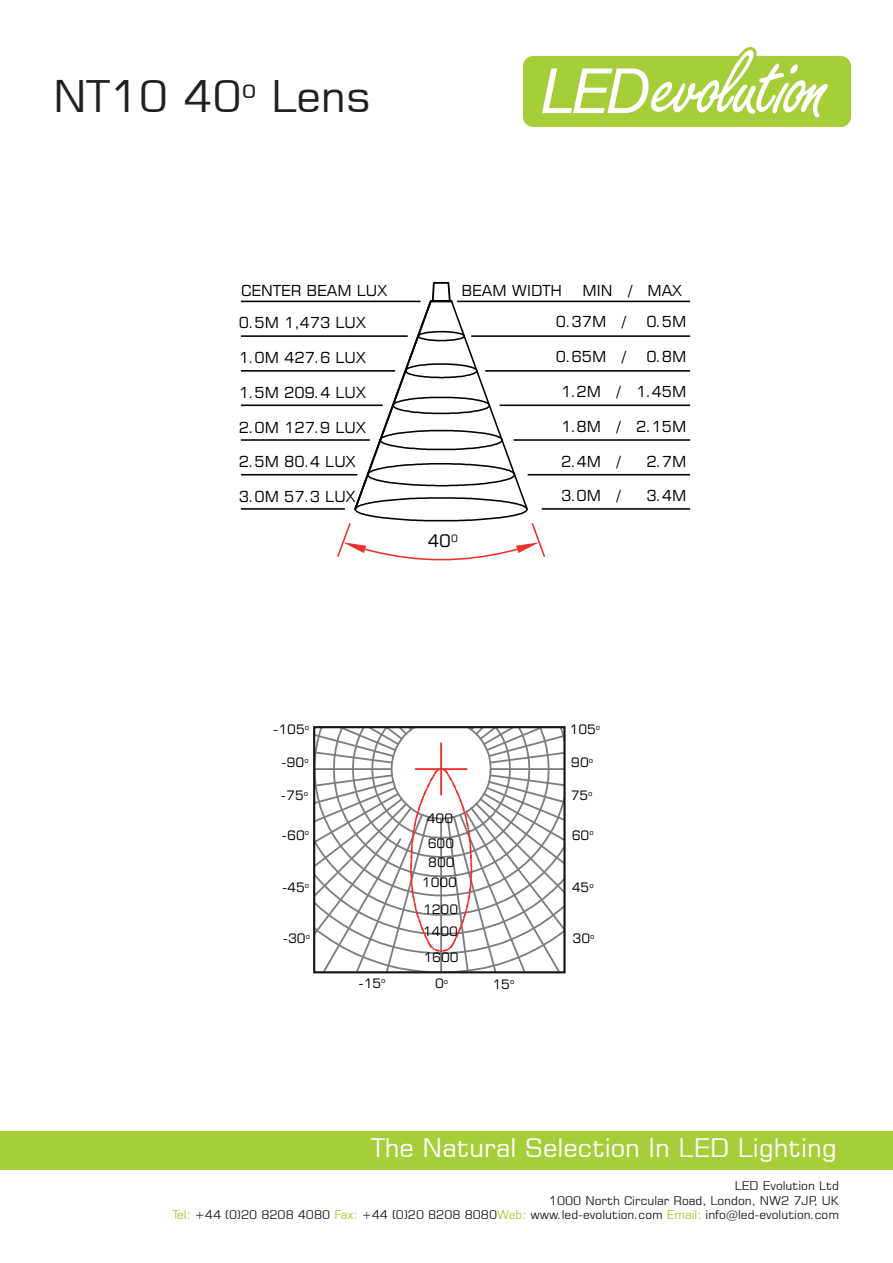
<style>
.page{position:relative;width:893px;height:1263px;background:#fff}
.page>*{position:absolute;margin:0;border:0;box-sizing:border-box;transform-origin:0 0}
.t1{font:43.5px "Square 721 BT";color:#231f20}
.t2{font:25.5px "Square 721 BT";color:#fff}
.t3{font:17.4px "Square 721 BT";color:#000}
.t4{font:15.15px "Square 721 BT";color:#000}
.t5{font:13.05px/24.6px "Square 721 BT";color:#000}
.t6{font:12px/14.4px "Square 721 BT";color:#231f20;text-align:right}
.s1{color:#a6ce39}
</style>
<div class="page">
<div style="left:0;top:1131px;width:893px;height:38px;background:#a6ce39"></div>
<img style="left:523px;top:48px;width:327px;height:78px">
<hr style="left:457px;top:301px;width:233px;height:1px;background:#000">
<hr style="left:471px;top:335px;width:219px;height:2px;background:#000">
<hr style="left:485px;top:370px;width:205px;height:2px;background:#000">
<hr style="left:514px;top:439px;width:176px;height:2px;background:#000">
<hr style="left:528px;top:474px;width:162px;height:1px;background:#000">
<hr style="left:500px;top:404px;width:190px;height:2px;background:#000">
<hr style="left:542px;top:508px;width:148px;height:2px;background:#000">
<svg style="left:240px;top:300px;width:96px;height:210px"></svg>
<svg style="left:336px;top:282px;width:210px;height:279px"></svg>
<hr style="left:431px;top:300px;width:21px;height:2px;background:#000">
<svg style="left:316px;top:729px;width:247px;height:241px"></svg>
<div style="left:313px;top:726px;width:253px;height:247px;border:2px solid #1a161a"></div>
<h1 class="t1" style="left:53px;top:69px;width:320px">NT10 40<sup>o</sup> Lens</h1>
<p class="t4" style="left:241px;top:281px;width:147px">CENTER BEAM LUX</p>
<p class="t4" style="left:239px;top:313px;width:128px">0.5M 1,473 LUX</p>
<p class="t4" style="left:239px;top:348px;width:128px">1.0M 427.6 LUX</p>
<p class="t4" style="left:239px;top:383px;width:128px">1.5M 209.4 LUX</p>
<p class="t4" style="left:239px;top:417px;width:128px">2.0M 127.9 LUX</p>
<p class="t4" style="left:239px;top:452px;width:118px">2.5M 80.4 LUX</p>
<p class="t4" style="left:239px;top:487px;width:118px">3.0M 57.3 LUX</p>
<p class="t4" style="left:462px;top:281px;width:102px">BEAM WIDTH</p>
<p class="t4" style="left:583px;top:281px;width:101px">MIN / MAX</p>
<p class="t3" style="left:427px;top:530px;width:32px">40<sup>0</sup></p>
<p class="t4" style="left:556px;top:312px;width:71px">0.37M /</p>
<p class="t4" style="left:646px;top:312px;width:41px">0.5M</p>
<p class="t4" style="left:556px;top:347px;width:71px">0.65M /</p>
<p class="t4" style="left:646px;top:347px;width:41px">0.8M</p>
<p class="t4" style="left:561px;top:382px;width:127px">1.2M / 1.45M</p>
<p class="t4" style="left:561px;top:417px;width:127px">1.8M / 2.15M</p>
<p class="t4" style="left:561px;top:452px;width:61px">2.4M /</p>
<p class="t4" style="left:646px;top:452px;width:41px">2.7M</p>
<p class="t4" style="left:561px;top:486px;width:61px">3.0M /</p>
<p class="t4" style="left:646px;top:486px;width:41px">3.4M</p>
<p class="t5" style="left:273px;top:717px;width:38px">-105<sup>o</sup></p>
<p class="t5" style="left:281px;top:750px;width:29px">-90<sup>o</sup></p>
<p class="t5" style="left:281px;top:783px;width:29px">-75<sup>o</sup></p>
<p class="t5" style="left:282px;top:822px;width:29px">-60<sup>o</sup></p>
<p class="t5" style="left:282px;top:875px;width:29px">-45<sup>o</sup></p>
<p class="t5" style="left:283px;top:926px;width:29px">-30<sup>o</sup></p>
<p class="t5" style="left:427px;top:806px;width:29px">400<br>600</p>
<p class="t5" style="left:422px;top:851px;width:37px;line-height:20.7px;text-align:center">800<br>1000</p>
<p class="t5" style="left:423px;top:898px;width:37px;line-height:22px">1200<br>1400</p>
<p class="t5" style="left:423px;top:944px;width:37px">1600</p>
<p class="t5" style="left:569px;top:717px;width:32px">105<sup>o</sup></p>
<p class="t5" style="left:571px;top:750px;width:23px">90<sup>o</sup></p>
<p class="t5" style="left:571px;top:783px;width:23px">75<sup>o</sup></p>
<p class="t5" style="left:572px;top:822px;width:23px">60<sup>o</sup></p>
<p class="t5" style="left:572px;top:875px;width:23px">45<sup>o</sup></p>
<p class="t5" style="left:573px;top:926px;width:23px">30<sup>o</sup></p>
<p class="t5" style="left:358px;top:970px;width:29px">-15<sup>o</sup></p>
<p class="t5" style="left:435px;top:971px;width:15px">0<sup>o</sup></p>
<p class="t5" style="left:492px;top:971px;width:23px">15<sup>o</sup></p>
<h2 class="t2" style="left:372px;top:1131px;width:467px">The Natural Selection In LED Lighting</h2>
<p class="t6" style="left:173px;top:1178px;width:668px">LED Evolution Ltd<br>1000 North Circular Road, London, NW2 7JP, UK<br><span class="s1">Tel:</span> +44 (0)20 8208 4080 <span class="s1">Fax:</span> +44 (0)20 8208 8080<span class="s1">Web:</span> www.led-evolution.com <span class="s1">Email:</span> info@led-evolution.com</p>
</div>
